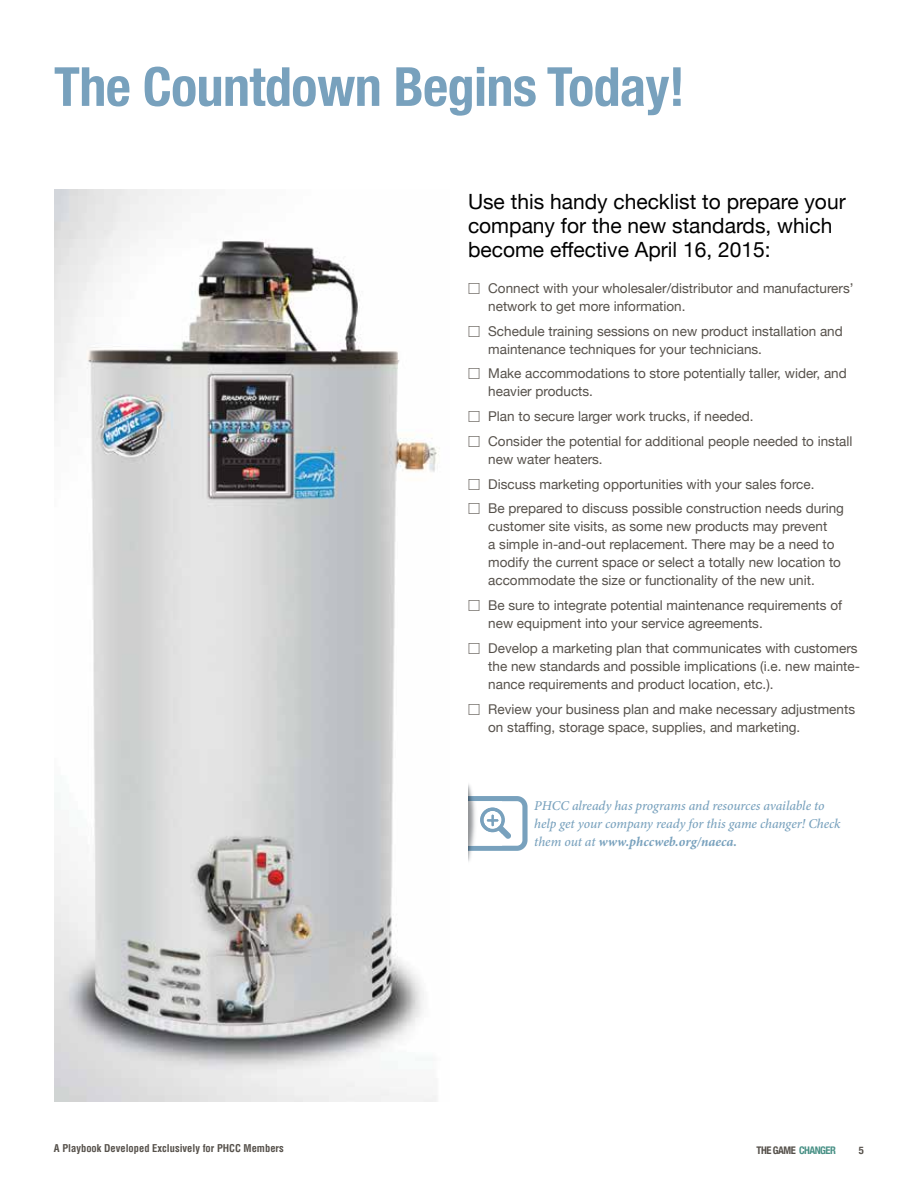
<style>
.page{position:relative;width:918px;height:1188px;background:#fff}
.page>*{position:absolute;margin:0;border:0;box-sizing:border-box;transform-origin:0 0}
.t1{font:700 condensed 54px "Helvetica Neue";letter-spacing:-.01em;color:#78a1bd}
.t2{font:21px/24px "Helvetica Neue";color:#000}
.t3{font:13.5px/18px "Helvetica Neue";color:#56514b}
.t4{font:italic 500 13.5px/18px "Minion Pro";letter-spacing:-.01em;color:#78a1bd}
.t5{font:700 condensed 10.5px "Helvetica";color:#56514b}
.t6{font:700 condensed 10.5px "Helvetica Neue";letter-spacing:-.05em;color:#56514b}
.s1{font-family:"Universal Newswith Comm Pi"}
.s2{font-weight:700}
.s3{color:#499186}
</style>
<div class="page">
<img style="left:54px;top:189px;width:386px;height:913px">
<img style="left:468px;top:784px;width:4px;height:78px">
<svg style="left:468px;top:796px;width:60px;height:55px"></svg>
<h1 class="t1" style="left:54px;top:42px;width:632px">The Countdown Begins Today!</h1>
<h2 class="t2" style="left:468px;top:188px;width:379px">Use this handy checklist to prepare your company for the new standards, which become effective April 16, 2015:</h2>
<p class="t3" style="left:488px;top:278px;width:367px;text-indent:-20px"><span class="s1">M</span> Connect with your wholesaler/distributor and manufacturers’ network to get more information.</p>
<p class="t3" style="left:488px;top:321px;width:356px;text-indent:-20px"><span class="s1">M</span> Schedule training sessions on new product installation and maintenance techniques for your technicians.</p>
<p class="t3" style="left:488px;top:364px;width:360px;text-indent:-20px"><span class="s1">M</span> Make accommodations to store potentially taller, wider, and heavier products.</p>
<p class="t3" style="left:468px;top:403px;width:386px;line-height:24.8px"><span class="s1">M</span> Plan to secure larger work trucks, if needed.<br><span class="s1">M</span> Consider the potential for additional people needed to install</p>
<p class="t3" style="left:468px;top:446px;width:378px;line-height:24.8px;text-indent:20px">new water heaters.<br><span class="s1">M</span> Discuss marketing opportunities with your sales force.<br><span class="s1">M</span> Be prepared to discuss possible construction needs during</p>
<p class="t3" style="left:488px;top:517px;width:354px">customer site visits, as some new products may prevent<br>a simple in-and-out replacement. There may be a need to modify the current space or select a totally new location to accommodate the size or functionality of the new unit.</p>
<p class="t3" style="left:488px;top:595px;width:355px;text-indent:-20px"><span class="s1">M</span> Be sure to integrate potential maintenance requirements of new equipment into your service agreements.</p>
<p class="t3" style="left:488px;top:638px;width:373px;text-indent:-20px"><span class="s1">M</span> Develop a marketing plan that communicates with customers the new standards and possible implications (i.e. new mainte&shy;nance requirements and product location, etc.).</p>
<p class="t3" style="left:488px;top:699px;width:368px;text-indent:-20px"><span class="s1">M</span> Review your business plan and make necessary adjustments on staffing, storage space, supplies, and marketing.</p>
<p class="t4" style="left:534px;top:797px;width:308px">PHCC already has programs and resources available to help get your company ready for this game changer! Check them out at <span class="s2">www.phccweb.org/naeca.</span></p>
<p class="t5" style="left:54px;top:1142px;width:231px">A Playbook Developed Exclusively for PHCC Members</p>
<p class="t6" style="left:757px;top:1142px;width:81px">THE GAME <span class="s3">CHANGER</span></p>
<p class="t6" style="left:859px;top:1142px;width:7px">5</p>
</div>
